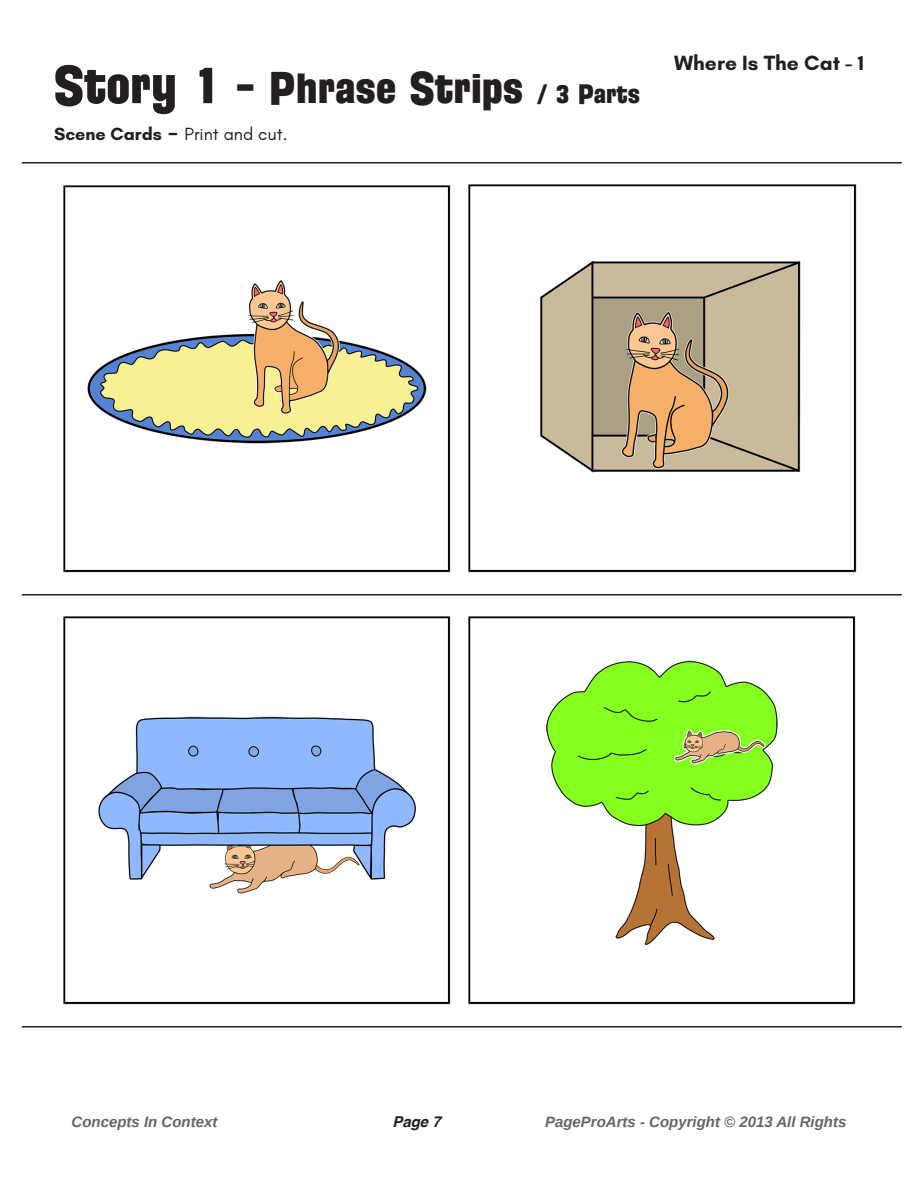
<style>
.page{position:relative;width:918px;height:1188px;background:#fff}
.page>*{position:absolute;margin:0;border:0;box-sizing:border-box;transform-origin:0 0}
.t1{font:45px "Florida Project Phase One";color:#231f20}
.t2{font:700 21px "Glacial Indifference";color:#231f20}
.t3{font:18px "Glacial Indifference";color:#231f20}
.t4{font:italic 700 15px "Liberation Sans";color:#6b6360}
.t5{font:italic 700 15px "Helvetica";color:#231f20}
.s1{font-size:54px}
.s2{font-size:27px}
.s3{font-weight:700}
.s4{font-weight:700;font-size:27px}
</style>
<div class="page">
<img style="left:468px;top:616px;width:388px;height:388px">
<img style="left:63px;top:616px;width:388px;height:388px">
<img style="left:468px;top:184px;width:388px;height:388px">
<img style="left:63px;top:185px;width:388px;height:388px">
<hr style="left:22px;top:594px;width:880px;height:2px;background:#231f20">
<hr style="left:22px;top:162px;width:880px;height:2px;background:#231f20">
<hr style="left:22px;top:1026px;width:880px;height:2px;background:#231f20">
<p class="t1" style="left:54px;top:59px;width:588px"><span class="s1">Story 1</span> - Phrase Strips <span class="s2">/ 3 Parts</span></p>
<p class="t3" style="left:54px;top:124px;width:235px"><span class="s3">Scene Cards</span> <span class="s4">-</span> Print and cut.</p>
<h2 class="t2" style="left:674px;top:50px;width:191px">Where Is The Cat - 1</h2>
<p class="t4" style="left:72px;top:1112px;width:147px">Concepts In Context</p>
<p class="t5" style="left:392px;top:1109px;width:50px">Page 7</p>
<p class="t4" style="left:545px;top:1112px;width:303px">PageProArts - Copyright © 2013 All Rights</p>
</div>
